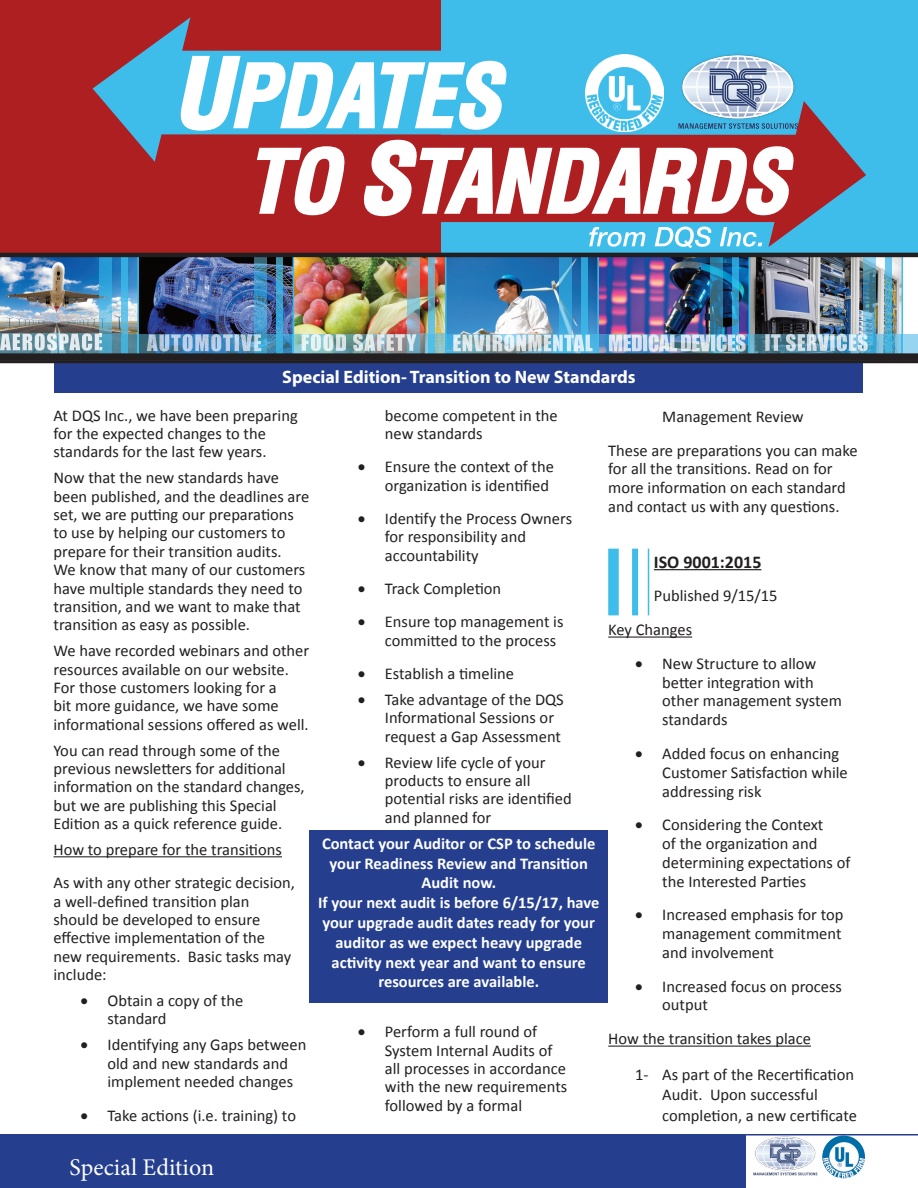
<style>
.page{position:relative;width:918px;height:1188px;background:#fff}
.page>*{position:absolute;margin:0;border:0;box-sizing:border-box;transform-origin:0 0}
.t1{font:24px "Minion Pro";color:#fff}
.t2{font:700 18px "Myriad Pro";color:#fff}
.t3{font:700 18px "Calibri";color:#231f20}
.t4{font:16.5px/18.5px "Calibri";color:#231f20}
.t5{font:700 16.5px/19.8px "Calibri";color:#fff;text-align:center}
</style>
<div class="page">
<div style="left:0;top:0;width:457px;height:254px;background:#ae1f22"></div>
<div style="left:441px;top:0;width:477px;height:253px;background:#3ebdeb"></div>
<img style="left:0;top:257px;width:137px;height:77px">
<img style="left:139px;top:257px;width:154px;height:77px">
<img style="left:294px;top:257px;width:151px;height:77px">
<img style="left:447px;top:257px;width:150px;height:77px">
<img style="left:599px;top:257px;width:150px;height:77px">
<img style="left:750px;top:257px;width:152px;height:77px">
<img style="left:100px;top:257px;width:12px;height:77px">
<hr style="left:137px;top:255px;width:2px;height:102px;background:#3ebdeb">
<img style="left:121px;top:257px;width:6px;height:77px">
<img style="left:255px;top:257px;width:12px;height:77px">
<hr style="left:293px;top:255px;width:1px;height:102px;background:#3ebdeb">
<img style="left:276px;top:257px;width:6px;height:77px">
<img style="left:407px;top:257px;width:12px;height:77px">
<hr style="left:445px;top:255px;width:2px;height:101px;background:#3ebdeb">
<img style="left:429px;top:257px;width:6px;height:77px">
<img style="left:560px;top:257px;width:12px;height:77px">
<hr style="left:597px;top:256px;width:2px;height:101px;background:#3ebdeb">
<img style="left:581px;top:257px;width:6px;height:77px">
<img style="left:711px;top:257px;width:12px;height:77px">
<hr style="left:749px;top:255px;width:1px;height:102px;background:#3ebdeb">
<img style="left:732px;top:257px;width:6px;height:77px">
<img style="left:864px;top:257px;width:12px;height:77px">
<hr style="left:902px;top:255px;width:1px;height:102px;background:#3ebdeb">
<img style="left:885px;top:257px;width:6px;height:77px">
<img style="left:2px;top:333px;width:98px;height:1px">
<img style="left:0;top:334px;width:918px;height:19px">
<img style="left:786px;top:334px;width:82px;height:17px">
<div style="left:0;top:353px;width:918px;height:8px;background:#231f20"></div>
<hr style="left:0;top:253px;width:918px;height:4px;background:#231f20">
<svg style="left:93px;top:17px;width:773px;height:231px"></svg>
<hr style="left:54px;top:856px;width:228px;height:1px;background:#231f20">
<hr style="left:654px;top:569px;width:107px;height:1px;background:#231f20">
<hr style="left:608px;top:637px;width:84px;height:1px;background:#231f20">
<hr style="left:608px;top:1046px;width:203px;height:1px;background:#231f20">
<div style="left:54px;top:362px;width:809px;height:31px;background:#253f8e"></div>
<div style="left:0;top:1135px;width:746px;height:53px;background:#253f8e"></div>
<hr style="left:0;top:1134px;width:918px;height:2px;background:#253f8e">
<hr style="left:0;top:360px;width:918px;height:3px;background:#231f20">
<img style="left:676px;top:50px;width:126px;height:81px">
<img style="left:753px;top:1135px;width:67px;height:41px">
<img style="left:822px;top:1136px;width:43px;height:42px;border-radius:21px">
<img style="left:585px;top:54px;width:78px;height:78px">
<div style="left:608px;top:549px;width:11px;height:66px;background:#3ebdeb"></div>
<div style="left:632px;top:549px;width:6px;height:66px;background:#3ebdeb"></div>
<hr style="left:648px;top:549px;width:1px;height:66px;background:#3ebdeb">
<div style="left:309px;top:830px;width:299px;height:172px;background:#253f8e"></div>
<p class="t2" style="left:282px;top:366px;width:355px">Special Edition- Transition to New Standards</p>
<p class="t4" style="left:54px;top:406px;width:246px">At DQS Inc., we have been preparing for the expected changes to the standards for the last few years.</p>
<p class="t4" style="left:54px;top:469px;width:257px">Now that the new standards have been published, and the deadlines are set, we are putting our preparations to use by helping our customers to prepare for their transition audits.<br>We know that many of our customers have multiple standards they need to transition, and we want to make that transition as easy as possible.</p>
<p class="t4" style="left:54px;top:642px;width:257px">We have recorded webinars and other resources available on our website.<br>For those customers looking for a<br>bit more guidance, we have some informational sessions offered as well.</p>
<p class="t4" style="left:54px;top:741px;width:253px">You can read through some of the previous newsletters for additional information on the standard changes, but we are publishing this Special Edition as a quick reference guide.</p>
<p class="t4" style="left:54px;top:840px;width:230px">How to prepare for the transitions</p>
<p class="t4" style="left:54px;top:874px;width:243px">As with any other strategic decision, a well-defined transition plan should be developed to ensure effective implementation of the new requirements. Basic tasks may include:</p>
<p class="t4" style="left:108px;top:991px;width:137px;text-indent:-27px">• Obtain a copy of the standard</p>
<p class="t4" style="left:108px;top:1036px;width:200px;text-indent:-27px">• Identifying any Gaps between old and new standards and implement needed changes</p>
<p class="t4" style="left:81px;top:1106px;width:217px">• Take actions (i.e. training) to</p>
<p class="t4" style="left:385px;top:406px;width:174px">become competent in the new standards</p>
<p class="t4" style="left:358px;top:458px;width:198px;text-align:right">• Ensure the context of the organization is identified</p>
<p class="t4" style="left:385px;top:509px;width:189px;text-indent:-27px">• Identify the Process Owners for responsibility and accountability</p>
<p class="t4" style="left:358px;top:579px;width:145px">• Track Completion</p>
<p class="t4" style="left:385px;top:613px;width:180px;text-indent:-27px">• Ensure top management is committed to the process</p>
<p class="t4" style="left:358px;top:664px;width:158px">• Establish a timeline</p>
<p class="t4" style="left:385px;top:690px;width:180px;text-indent:-27px">• Take advantage of the DQS<br>Informational Sessions or request a Gap Assessment</p>
<p class="t4" style="left:385px;top:753px;width:188px;text-indent:-27px">• Review life cycle of your products to ensure all potential risks are identified and planned for</p>
<p class="t5" style="left:322px;top:833px;width:275px">Contact your Auditor or CSP to schedule your Readiness Review and Transition<br>Audit now.</p>
<p class="t5" style="left:318px;top:893px;width:283px">If your next audit is before 6/15/17, have your upgrade audit dates ready for your auditor as we expect heavy upgrade activity next year and want to ensure resources are available.</p>
<p class="t4" style="left:385px;top:1023px;width:184px;text-indent:-27px">• Perform a full round of<br>System Internal Audits of all processes in accordance with the new requirements followed by a formal</p>
<p class="t4" style="left:662px;top:407px;width:143px">Management Review</p>
<p class="t4" style="left:608px;top:441px;width:251px">These are preparations you can make for all the transitions. Read on for more information on each standard and contact us with any questions.</p>
<p class="t3" style="left:654px;top:550px;width:109px">ISO 9001:2015</p>
<p class="t4" style="left:654px;top:587px;width:125px">Published 9/15/15</p>
<p class="t4" style="left:608px;top:621px;width:85px">Key Changes</p>
<p class="t4" style="left:662px;top:654px;width:181px;text-indent:-27px">• New Structure to allow better integration with other management system standards</p>
<p class="t4" style="left:662px;top:744px;width:187px;text-indent:-27px">• Added focus on enhancing<br>Customer Satisfaction while addressing risk</p>
<p class="t4" style="left:662px;top:816px;width:190px;text-indent:-27px">• Considering the Context<br>of the organization and determining expectations of the Interested Parties</p>
<p class="t4" style="left:662px;top:906px;width:183px;text-align:justify;text-indent:-27px">• Increased emphasis for top management commitment and involvement</p>
<p class="t4" style="left:662px;top:977px;width:181px;text-indent:-27px">• Increased focus on process output</p>
<p class="t4" style="left:608px;top:1030px;width:204px">How the transition takes place</p>
<p class="t4" style="left:662px;top:1064px;width:196px;line-height:20.4px;text-indent:-27px">1- As part of the Recertification<br>Audit. Upon successful completion, a new certificate</p>
<p class="t1" style="left:70px;top:1151px;width:146px">Special Edition</p>
</div>
